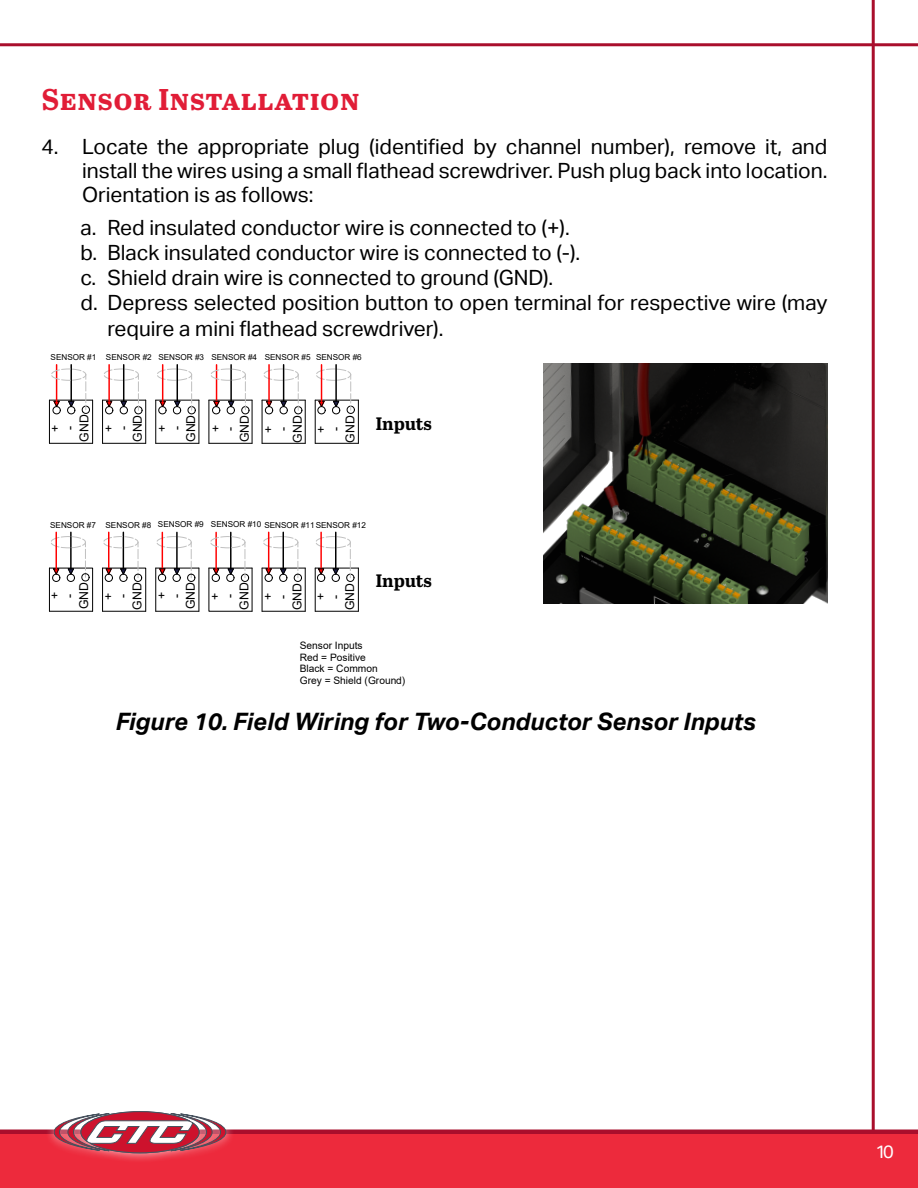
<style>
.page{position:relative;width:918px;height:1188px;background:#fff}
.page>*{position:absolute;margin:0;border:0;box-sizing:border-box;transform-origin:0 0}
.t1{font:700 30px "Abril Text";letter-spacing:.02em;color:#e11d37}
.t2{font:italic 700 24px "Aktiv Grotesk";color:#000}
.t3{font:21px/24px "Aktiv Grotesk";color:#000}
.t4{font:700 18px "Abril Text";color:#000}
.t5{font:18px "Aktiv Grotesk";color:#fff}
.t6{font:12.3px/14.5px "Arial";color:#000;text-align:center}
.t7{font:10.2px/11.6px "Arial";color:#000}
.t8{font:8.1px "Arial";color:#000}
</style>
<div class="page">
<hr style="left:872px;top:0;width:3px;height:1188px;background:#a90e2c">
<div style="left:0;top:1134px;width:918px;height:54px;background:#ed2a3c"></div>
<hr style="left:0;top:1130px;width:918px;height:4px;background:#a90e2c">
<div style="left:45px;top:1102px;width:190px;height:61px;background:#fff;opacity:.75"></div>
<svg style="left:54px;top:1112px;width:172px;height:41px"></svg>
<hr style="left:0;top:43px;width:918px;height:3px;background:#a90e2c">
<img style="left:543px;top:364px;width:284px;height:240px">
<hr style="left:262px;top:568px;width:43px;height:1px;background:#000">
<hr style="left:199px;top:568px;width:1px;height:43px;background:#000">
<hr style="left:156px;top:568px;width:43px;height:1px;background:#000">
<hr style="left:156px;top:611px;width:43px;height:1px;background:#000">
<hr style="left:262px;top:568px;width:1px;height:43px;background:#000">
<hr style="left:262px;top:611px;width:43px;height:1px;background:#000">
<hr style="left:305px;top:568px;width:1px;height:43px;background:#000">
<hr style="left:315px;top:568px;width:43px;height:1px;background:#000">
<hr style="left:315px;top:568px;width:1px;height:43px;background:#000">
<hr style="left:315px;top:611px;width:43px;height:1px;background:#000">
<hr style="left:358px;top:568px;width:1px;height:43px;background:#000">
<hr style="left:155px;top:568px;width:1px;height:43px;background:#000">
<hr style="left:49px;top:400px;width:44px;height:1px;background:#000">
<hr style="left:49px;top:400px;width:1px;height:43px;background:#000">
<hr style="left:49px;top:443px;width:44px;height:1px;background:#000">
<hr style="left:92px;top:400px;width:1px;height:43px;background:#000">
<hr style="left:103px;top:400px;width:43px;height:1px;background:#000">
<hr style="left:102px;top:400px;width:1px;height:43px;background:#000">
<hr style="left:103px;top:443px;width:43px;height:1px;background:#000">
<hr style="left:145px;top:400px;width:1px;height:43px;background:#000">
<hr style="left:156px;top:400px;width:43px;height:1px;background:#000">
<hr style="left:155px;top:400px;width:1px;height:43px;background:#000">
<hr style="left:156px;top:443px;width:43px;height:1px;background:#000">
<hr style="left:199px;top:400px;width:1px;height:43px;background:#000">
<hr style="left:209px;top:400px;width:43px;height:1px;background:#000">
<hr style="left:209px;top:400px;width:1px;height:43px;background:#000">
<hr style="left:209px;top:443px;width:43px;height:1px;background:#000">
<hr style="left:252px;top:400px;width:1px;height:43px;background:#000">
<hr style="left:262px;top:400px;width:43px;height:1px;background:#000">
<hr style="left:262px;top:400px;width:1px;height:43px;background:#000">
<hr style="left:262px;top:443px;width:43px;height:1px;background:#000">
<hr style="left:305px;top:400px;width:1px;height:43px;background:#000">
<hr style="left:315px;top:400px;width:43px;height:1px;background:#000">
<hr style="left:315px;top:400px;width:1px;height:43px;background:#000">
<hr style="left:315px;top:443px;width:43px;height:1px;background:#000">
<hr style="left:358px;top:400px;width:1px;height:43px;background:#000">
<hr style="left:335px;top:532px;width:1px;height:37px;background:#000">
<hr style="left:320px;top:532px;width:2px;height:37px;background:#f00">
<svg style="left:315px;top:536px;width:40px;height:46px"></svg>
<hr style="left:268px;top:532px;width:1px;height:37px;background:#f00">
<hr style="left:283px;top:532px;width:1px;height:37px;background:#000">
<hr style="left:176px;top:532px;width:2px;height:37px;background:#000">
<hr style="left:162px;top:532px;width:1px;height:37px;background:#f00">
<hr style="left:123px;top:532px;width:1px;height:37px;background:#000">
<hr style="left:108px;top:532px;width:1px;height:37px;background:#f00">
<hr style="left:70px;top:532px;width:2px;height:37px;background:#000">
<svg style="left:49px;top:536px;width:44px;height:76px"></svg>
<hr style="left:56px;top:532px;width:1px;height:37px;background:#f00">
<svg style="left:263px;top:536px;width:39px;height:46px"></svg>
<hr style="left:230px;top:532px;width:2px;height:37px;background:#000">
<hr style="left:215px;top:532px;width:2px;height:37px;background:#f00">
<svg style="left:208px;top:536px;width:45px;height:76px"></svg>
<svg style="left:156px;top:536px;width:40px;height:46px"></svg>
<svg style="left:102px;top:536px;width:44px;height:76px"></svg>
<hr style="left:230px;top:365px;width:2px;height:36px;background:#000">
<hr style="left:216px;top:365px;width:1px;height:36px;background:#f00">
<hr style="left:56px;top:365px;width:1px;height:36px;background:#f00">
<hr style="left:335px;top:365px;width:2px;height:36px;background:#000">
<svg style="left:316px;top:368px;width:39px;height:47px"></svg>
<hr style="left:70px;top:365px;width:2px;height:36px;background:#000">
<svg style="left:51px;top:368px;width:39px;height:47px"></svg>
<hr style="left:108px;top:365px;width:2px;height:36px;background:#f00">
<hr style="left:123px;top:365px;width:1px;height:36px;background:#000">
<svg style="left:103px;top:368px;width:40px;height:47px"></svg>
<hr style="left:177px;top:365px;width:1px;height:36px;background:#000">
<hr style="left:162px;top:365px;width:1px;height:36px;background:#f00">
<svg style="left:157px;top:368px;width:39px;height:47px"></svg>
<hr style="left:268px;top:365px;width:2px;height:36px;background:#f00">
<svg style="left:210px;top:368px;width:40px;height:47px"></svg>
<svg style="left:263px;top:368px;width:40px;height:47px"></svg>
<hr style="left:321px;top:365px;width:1px;height:36px;background:#f00">
<hr style="left:283px;top:365px;width:1px;height:36px;background:#000">
<h1 class="t1" style="left:42px;top:77px;width:319px">Sensor Installation</h1>
<p class="t3" style="left:82px;top:135px;width:747px;text-indent:-41px">4. Locate the appropriate plug (identified by channel number), remove it, and install the wires using a small flathead screwdriver. Push plug back into location.<br>Orientation is as follows:</p>
<p class="t3" style="left:81px;top:216px;width:488px">a. Red insulated conductor wire is connected to (+).</p>
<p class="t3" style="left:81px;top:241px;width:499px">b. Black insulated conductor wire is connected to (-).</p>
<p class="t3" style="left:81px;top:266px;width:472px">c. Shield drain wire is connected to ground (GND).</p>
<p class="t3" style="left:81px;top:291px;width:748px">d. Depress selected position button to open terminal for respective wire (may</p>
<p class="t3" style="left:108px;top:316px;width:337px">require a mini flathead screwdriver).</p>
<p class="t8" style="left:51px;top:352px;width:313px">SENSOR #1 SENSOR #2 SENSOR #3 SENSOR #4 SENSOR #5 SENSOR #6</p>
<p class="t6" style="left:48px;top:442px;width:29px;rotate:-90deg">+<br>-<br>GND</p>
<p class="t6" style="left:101px;top:442px;width:29px;rotate:-90deg">+<br>-<br>GND</p>
<p class="t6" style="left:154px;top:442px;width:29px;rotate:-90deg">+<br>-<br>GND</p>
<p class="t6" style="left:208px;top:442px;width:29px;rotate:-90deg">+<br>-<br>GND</p>
<p class="t6" style="left:261px;top:443px;width:29px;rotate:-90deg">+<br>-<br>GND</p>
<p class="t6" style="left:314px;top:443px;width:29px;rotate:-90deg">+<br>-<br>GND</p>
<p class="t4" style="left:376px;top:410px;width:58px">Inputs</p>
<p class="t8" style="left:50px;top:519px;width:317px">SENSOR #7 SENSOR #8 SENSOR #9 SENSOR #10 SENSOR #11SENSOR #12</p>
<p class="t6" style="left:47px;top:609px;width:29px;rotate:-90deg">+<br>-<br>GND</p>
<p class="t6" style="left:101px;top:610px;width:29px;rotate:-90deg">+<br>-<br>GND</p>
<p class="t6" style="left:154px;top:609px;width:29px;rotate:-90deg">+<br>-<br>GND</p>
<p class="t6" style="left:208px;top:610px;width:29px;rotate:-90deg">+<br>-<br>GND</p>
<p class="t6" style="left:260px;top:610px;width:29px;rotate:-90deg">+<br>-<br>GND</p>
<p class="t6" style="left:313px;top:610px;width:29px;rotate:-90deg">+<br>-<br>GND</p>
<p class="t4" style="left:376px;top:568px;width:58px">Inputs</p>
<p class="t7" style="left:300px;top:640px;width:107px">Sensor Inputs<br>Red = Positive<br>Black = Common<br>Grey = Shield (Ground)</p>
<p class="t7" style="left:300px;top:676px;width:64px">Sensor Inputs</p>
<p class="t7" style="left:300px;top:710px;width:107px">Grey = Shield (Ground)</p>
<p class="t2" style="left:115px;top:707px;width:642px">Figure 10. Field Wiring for Two-Conductor Sensor Inputs</p>
<p class="t5" style="left:875px;top:1142px;width:20px">10</p>
</div>
